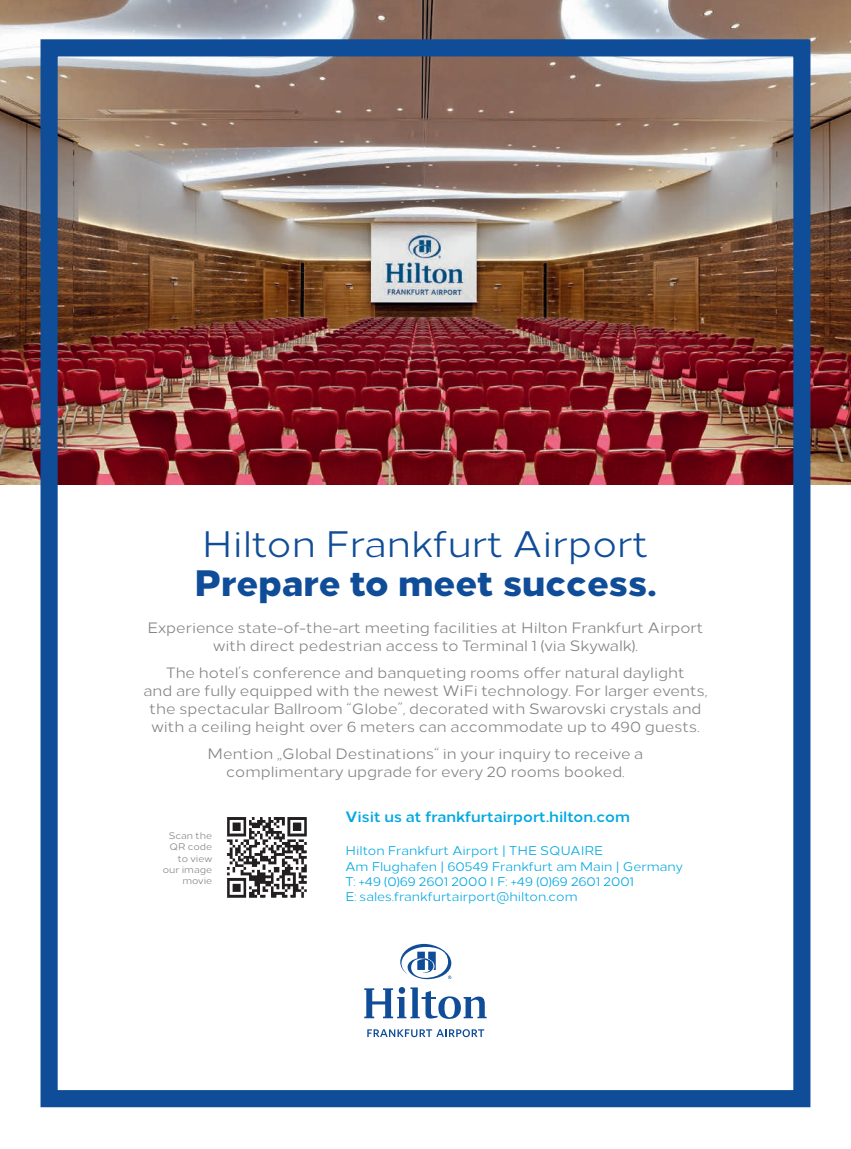
<style>
.page{position:relative;width:851px;height:1149px;background:#fff}
.page>*{position:absolute;margin:0;border:0;box-sizing:border-box;transform-origin:0 0}
.t1{font:36.75px "Loew";color:#104d98}
.t2{font:800 36.75px "Loew";color:#104d98}
.t3{font:15px/18px "Loew";color:#808285;text-align:center}
.t4{font:700 15px "Loew";color:#00a8e1}
.t5{font:12.6px/15.1px "Loew";color:#00a8e1}
.t6{font:9.45px/11.4px "Loew";color:#808285;text-align:right}
</style>
<div class="page">
<img style="left:0;top:0;width:850px;height:484px">
<div style="left:40px;top:39px;width:770px;height:1067px;border:17px solid #104d98"></div>
<img style="left:226px;top:817px;width:81px;height:81px">
<svg style="left:400px;top:943px;width:51px;height:35px"></svg>
<svg style="left:364px;top:987px;width:122px;height:31px"></svg>
<svg style="left:367px;top:1029px;width:117px;height:7px"></svg>
<h1 class="t1" style="left:202px;top:515px;width:448px">Hilton Frankfurt Airport</h1>
<h1 class="t2" style="left:194px;top:552px;width:463px">Prepare to meet success.</h1>
<p class="t3" style="left:147px;top:617px;width:557px">Experience state-of-the-art meeting facilities at Hilton Frankfurt Airport with direct pedestrian access to Terminal 1 (via Skywalk).</p>
<p class="t3" style="left:143px;top:662px;width:565px">The hotel’s conference and banqueting rooms offer natural daylight<br>and are fully equipped with the newest WiFi technology. For larger events, the spectacular Ballroom “Globe”, decorated with Swarovski crystals and with a ceiling height over 6 meters can accommodate up to 490 guests.</p>
<p class="t3" style="left:207px;top:743px;width:437px">Mention „Global Destinations“ in your inquiry to receive a complimentary upgrade for every 20 rooms booked.</p>
<p class="t6" style="left:163px;top:828px;width:51px">Scan the<br>QR code to view our image movie</p>
<p class="t4" style="left:345px;top:804px;width:286px">Visit us at frankfurtairport.hilton.com</p>
<p class="t5" style="left:345px;top:842px;width:339px">Hilton Frankfurt Airport | THE SQUAIRE<br>Am Flughafen | 60549 Frankfurt am Main | Germany T: +49 (0)69 2601 2000 I F: +49 (0)69 2601 2001<br>E: sales.frankfurtairport@hilton.com</p>
</div>
